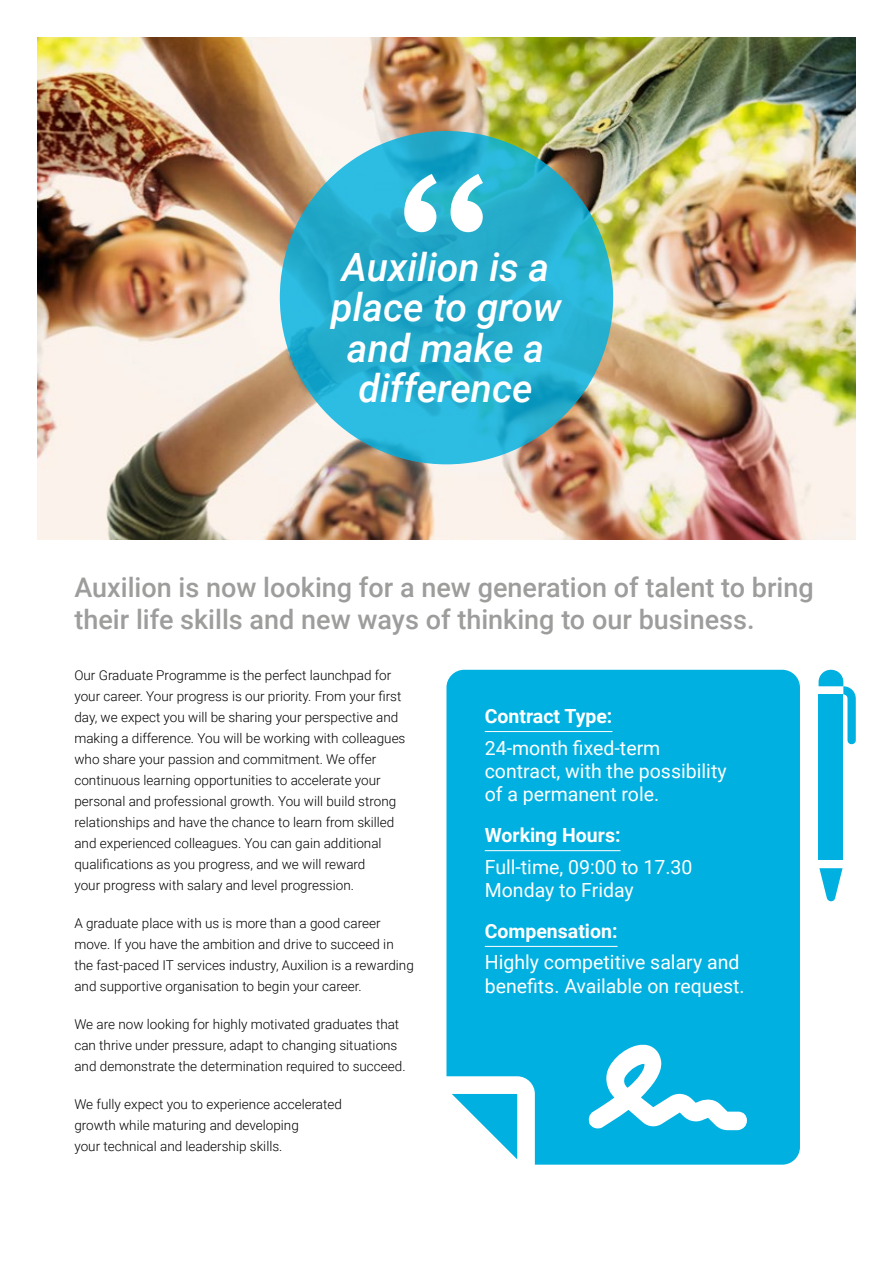
<style>
.page{position:relative;width:893px;height:1263px;background:#fff}
.page>*{position:absolute;margin:0;border:0;box-sizing:border-box;transform-origin:0 0}
.t1{font:259.2px "Andale Mono";color:#fff}
.t2{font:italic 500 39px/40.5px "Roboto";color:#fff;text-align:center}
.t3{font:500 27px/32.4px "Roboto";color:#9d9d9c}
.t4{font:19.5px/23.4px "Roboto";color:#fff}
.t5{font:700 19.5px "Roboto";color:#fff}
.t6{font:300 13.5px/21px "Roboto";color:#000}
</style>
<div class="page">
<svg style="left:446px;top:670px;width:354px;height:495px;background:#10b5e2"></svg>
<img style="left:37px;top:37px;width:819px;height:502px">
<svg style="left:280px;top:131px;width:333px;height:333px;background:#24afd0"></svg>
<hr style="left:485px;top:731px;width:127px;height:1px;background:#fff">
<hr style="left:485px;top:850px;width:135px;height:1px;background:#fff">
<hr style="left:485px;top:946px;width:133px;height:1px;background:#fff">
<svg style="left:819px;top:868px;width:23px;height:33px"></svg>
<div style="left:819px;top:694px;width:24px;height:166px;background:#00b0e0"></div>
<svg style="left:819px;top:670px;width:37px;height:74px"></svg>
<h1 class="t1" style="left:367px;top:98px;width:157px">“</h1>
<h2 class="t2" style="left:331px;top:245px;width:232px">Auxilion is a place to grow and make a difference</h2>
<h3 class="t3" style="left:74px;top:570px;width:741px">Auxilion is now looking for a new generation of talent to bring their life skills and new ways of thinking to our business.</h3>
<p class="t6" style="left:74px;top:664px;width:333px">Our Graduate Programme is the perfect launchpad for your career. Your progress is our priority. From your first day, we expect you will be sharing your perspective and making a difference. You will be working with colleagues who share your passion and commitment. We offer continuous learning opportunities to accelerate your personal and professional growth. You will build strong relationships and have the chance to learn from skilled and experienced colleagues. You can gain additional qualifications as you progress, and we will reward<br>your progress with salary and level progression.</p>
<p class="t6" style="left:74px;top:912px;width:341px">A graduate place with us is more than a good career move. If you have the ambition and drive to succeed in the fast-paced IT services industry, Auxilion is a rewarding and supportive organisation to begin your career.</p>
<p class="t6" style="left:74px;top:1013px;width:333px">We are now looking for highly motivated graduates that can thrive under pressure, adapt to changing situations and demonstrate the determination required to succeed.</p>
<p class="t6" style="left:74px;top:1093px;width:269px">We fully expect you to experience accelerated growth while maturing and developing<br>your technical and leadership skills.</p>
<h3 class="t5" style="left:485px;top:702px;width:129px">Contract Type:</h3>
<h3 class="t4" style="left:485px;top:735px;width:243px">24-month fixed-term contract, with the possibility of a permanent role.</h3>
<h3 class="t5" style="left:485px;top:821px;width:137px">Working Hours:</h3>
<h3 class="t4" style="left:485px;top:854px;width:209px">Full-time, 09:00 to 17.30<br>Monday to Friday</h3>
<h3 class="t5" style="left:485px;top:917px;width:134px">Compensation:</h3>
<h3 class="t4" style="left:485px;top:950px;width:261px">Highly competitive salary and benefits. Available on request.</h3>
</div>
